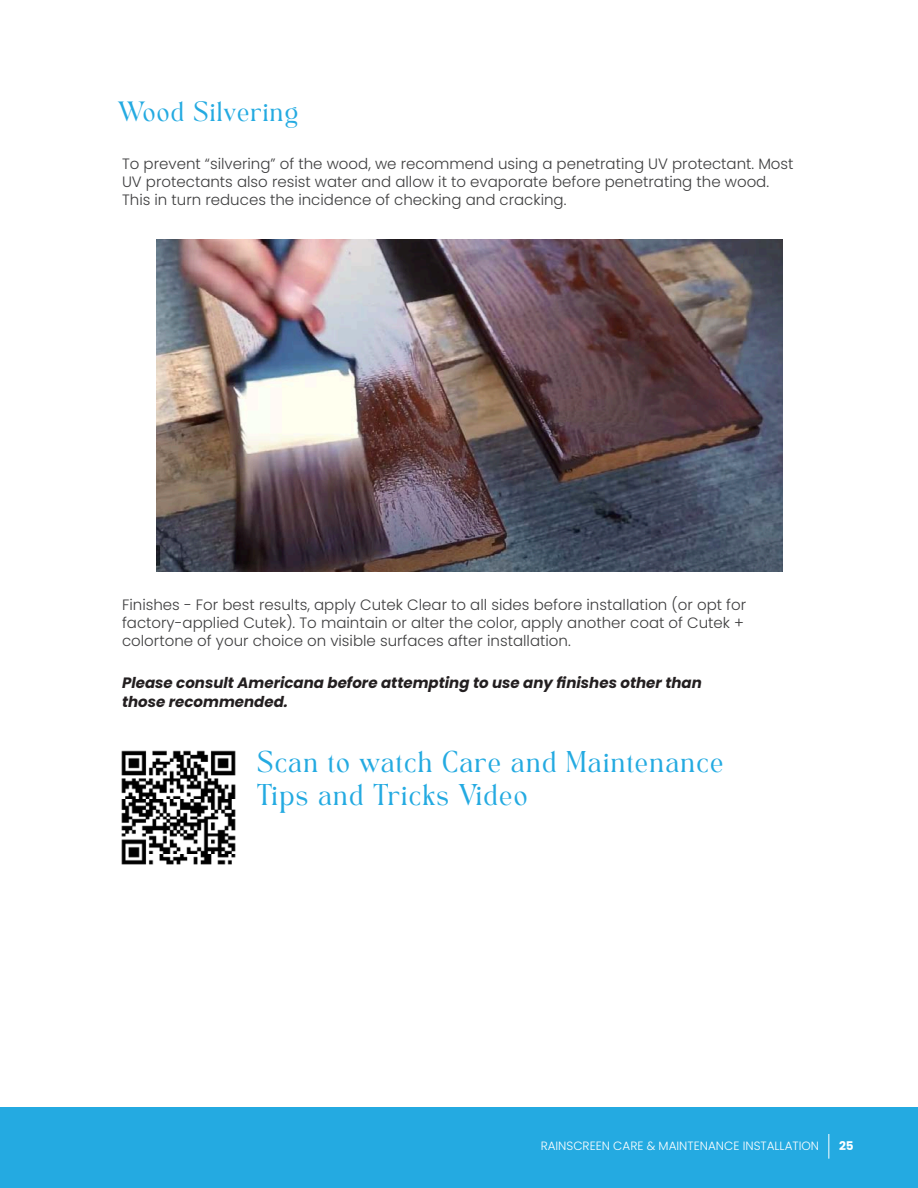
<style>
.page{position:relative;width:918px;height:1188px;background:#fff}
.page>*{position:absolute;margin:0;border:0;box-sizing:border-box;transform-origin:0 0}
.t1{font:21px/33px "TAN Angleton";color:#24aae1}
.t2{font:19.5px "TAN Angleton";color:#24aae1}
.t3{font:300 15px/18px "Poppins";color:#3e3e3f}
.t4{font:italic 700 15px/19.5px "Poppins";color:#231f20}
.t5{font:300 12px "Poppins";color:#fff}
.t6{font:700 12px "Poppins";color:#fff}
</style>
<div class="page">
<img style="left:121px;top:750px;width:115px;height:115px">
<img style="left:157px;top:240px;width:626px;height:332px">
<div style="left:0;top:1107px;width:918px;height:81px;background:#24aae1"></div>
<svg style="left:828px;top:1134px;width:1px;height:25px"></svg>
<p class="t2" style="left:118px;top:103px;width:183px">Wood Silvering</p>
<p class="t3" style="left:122px;top:155px;width:673px">To prevent “silvering” of the wood, we recommend using a penetrating UV protectant. Most<br>UV protectants also resist water and allow it to evaporate before penetrating the wood.<br>This in turn reduces the incidence of checking and cracking.</p>
<p class="t3" style="left:122px;top:596px;width:626px">Finishes - For best results, apply Cutek Clear to all sides before installation (or opt for factory-applied Cutek). To maintain or alter the color, apply another coat of Cutek + colortone of your choice on visible surfaces after installation.</p>
<p class="t4" style="left:122px;top:673px;width:581px">Please consult Americana before attempting to use any finishes other than those recommended.</p>
<p class="t1" style="left:256px;top:748px;width:469px">Scan to watch Care and Maintenance<br>Tips and Tricks Video</p>
<p class="t5" style="left:541px;top:1138px;width:280px">RAINSCREEN CARE &amp; MAINTENANCE INSTALLATION</p>
<p class="t6" style="left:839px;top:1139px;width:16px">25</p>
</div>
